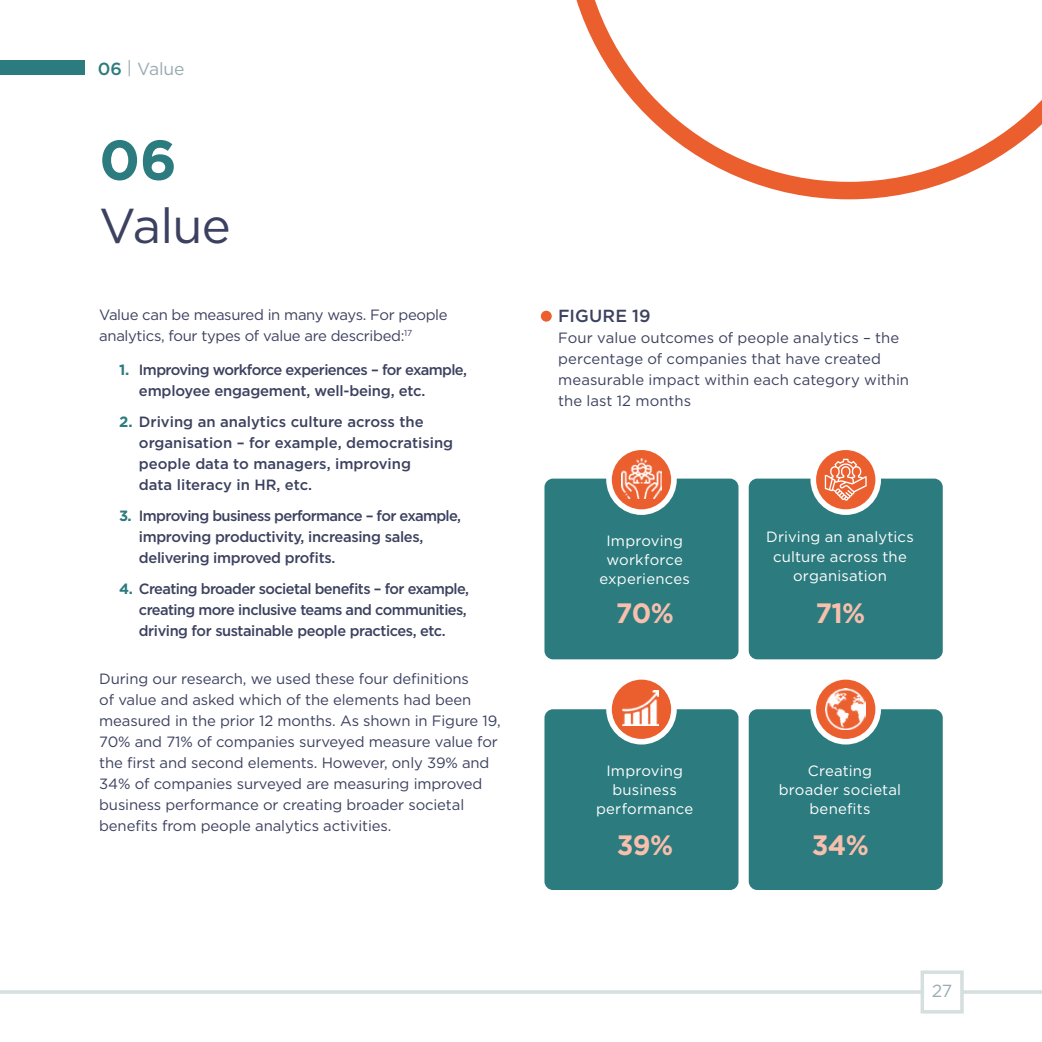
<style>
.page{position:relative;width:1042px;height:1042px;background:#fff}
.page>*{position:absolute;margin:0;border:0;box-sizing:border-box;transform-origin:0 0}
.t1{font:700 56px "Gotham";color:#2c7b7f}
.t2{font:49px "Gotham";letter-spacing:-.015em;color:#3c415f}
.t3{font:700 28px "Gotham";letter-spacing:-.025em;color:#f7bfac;scale:.96 1}
.t4{font:17.5px "Gotham";letter-spacing:-.01em;color:#98abb1}
.t5{font:500 17.5px "Gotham";letter-spacing:.005em;color:#3c415f}
.t6{font:17.5px "Gotham";color:#99acb2}
.t7{font:14.88px/21px "Gotham";letter-spacing:-.01em;color:#3c415f}
.t8{font:500 14.88px/21px "Gotham";letter-spacing:-.03em;color:#3c415f}
.t9{font:14.88px/19.2px "Gotham";letter-spacing:.015em;color:#fff;text-align:center}
.t10{font:500 14.88px/21px "Gotham";color:#3c415f}
.s1{font-weight:500;color:#2c7b7f}
.s2{font-weight:700;color:#2c7b7f}
</style>
<div class="page">
<svg style="left:920px;top:970px;width:44px;height:44px"></svg>
<hr style="left:0;top:990px;width:924px;height:4px;background:#d6dee0">
<hr style="left:961px;top:990px;width:81px;height:4px;background:#d6dee0">
<div style="left:0;top:61px;width:84px;height:14px;background:#2c7b7f"></div>
<div style="left:541px;top:311px;width:11px;height:11px;background:#eb5f2f;border-radius:50%"></div>
<div style="left:544px;top:478px;width:194px;height:181px;background:#2c7b7f;border-radius:9px"></div>
<div style="left:749px;top:478px;width:194px;height:181px;background:#2c7b7f;border-radius:9px"></div>
<div style="left:544px;top:709px;width:194px;height:181px;background:#2c7b7f;border-radius:9px"></div>
<div style="left:749px;top:709px;width:194px;height:181px;background:#2c7b7f;border-radius:9px"></div>
<svg style="left:810px;top:445px;width:71px;height:70px"></svg>
<div style="left:606px;top:445px;width:71px;height:70px;background:#fff;border-radius:50%"></div>
<div style="left:810px;top:674px;width:71px;height:70px;background:#fff;border-radius:50%"></div>
<div style="left:606px;top:674px;width:71px;height:70px;background:#fff;border-radius:50%"></div>
<div style="left:816px;top:679px;width:59px;height:60px;background:#eb5f2f;border-radius:50%"></div>
<div style="left:612px;top:679px;width:59px;height:60px;background:#eb5f2f;border-radius:50%"></div>
<div style="left:816px;top:450px;width:59px;height:59px;background:#eb5f2f;border-radius:50%"></div>
<div style="left:612px;top:450px;width:59px;height:59px;background:#eb5f2f;border-radius:50%"></div>
<img style="left:623px;top:690px;width:35px;height:36px">
<img style="left:826px;top:689px;width:40px;height:40px">
<img style="left:621px;top:459px;width:40px;height:39px">
<svg style="left:825px;top:459px;width:41px;height:42px"></svg>
<svg style="left:576px;top:0;width:466px;height:199px"></svg>
<p class="t4" style="left:98px;top:57px;width:88px"><span class="s1">06</span> | Value</p>
<h1 class="t1" style="left:99px;top:128px;width:79px">06</h1>
<h2 class="t2" style="left:99px;top:194px;width:133px">Value</h2>
<p class="t7" style="left:99px;top:303px;width:350px">Value can be measured in many ways. For people analytics, four types of value are described:<sup>17</sup></p>
<p class="t8" style="left:139px;top:359px;width:330px;text-indent:-20px"><span class="s2">1.</span> Improving workforce experiences – for example, employee engagement, well-being, etc.</p>
<p class="t10" style="left:139px;top:411px;width:316px;text-indent:-20px"><span class="s2">2.</span> Driving an analytics culture across the organisation – for example, democratising people data to managers, improving<br>data literacy in HR, etc.</p>
<p class="t8" style="left:139px;top:505px;width:324px;text-indent:-20px"><span class="s2">3.</span> Improving business performance – for example, improving productivity, increasing sales, delivering improved profits.</p>
<p class="t8" style="left:139px;top:578px;width:332px;text-indent:-20px"><span class="s2">4.</span> Creating broader societal benefits – for example, creating more inclusive teams and communities, driving for sustainable people practices, etc.</p>
<p class="t7" style="left:99px;top:668px;width:403px">During our research, we used these four definitions<br>of value and asked which of the elements had been measured in the prior 12 months. As shown in Figure 19, 70% and 71% of companies surveyed measure value for the first and second elements. However, only 39% and 34% of companies surveyed are measuring improved business performance or creating broader societal benefits from people analytics activities.</p>
<p class="t5" style="left:558px;top:304px;width:94px">FIGURE 19</p>
<p class="t7" style="left:558px;top:326px;width:352px">Four value outcomes of people analytics – the percentage of companies that have created measurable impact within each category within the last 12 months</p>
<p class="t9" style="left:599px;top:530px;width:92px">Improving workforce experiences</p>
<p class="t9" style="left:766px;top:527px;width:149px">Driving an analytics culture across the organisation</p>
<h3 class="t3" style="left:616px;top:597px;width:62px">70%</h3>
<h3 class="t3" style="left:815px;top:597px;width:53px">71%</h3>
<p class="t9" style="left:596px;top:761px;width:99px">Improving business performance</p>
<p class="t9" style="left:779px;top:761px;width:124px">Creating broader societal benefits</p>
<h3 class="t3" style="left:617px;top:829px;width:60px">39%</h3>
<h3 class="t3" style="left:812px;top:829px;width:61px">34%</h3>
<p class="t6" style="left:932px;top:980px;width:22px">27</p>
</div>
